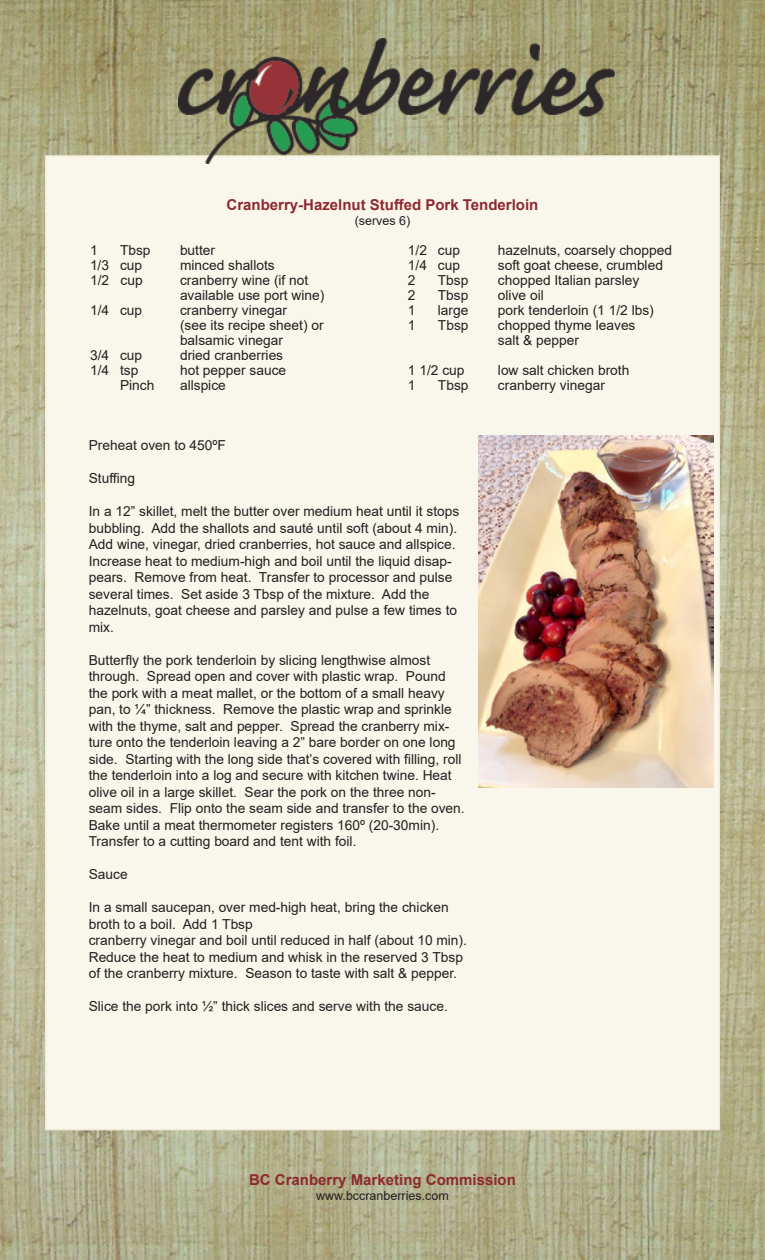
<style>
.page{position:relative;width:765px;height:1260px;background:#fff}
.page>*{position:absolute;margin:0;border:0;box-sizing:border-box;transform-origin:0 0}
.t1{font:700 15px "Arial";color:#8d2a2f}
.t2{font:13.75px/16.5px "Arial";color:#231f20}
.t3{font:12.5px "Arial";color:#231f20}
</style>
<div class="page">
<img style="left:0;top:0;width:765px;height:1260px">
<div style="left:45px;top:155px;width:675px;height:975px;background:#f9f6ec;border:1px solid #f2ead3"></div>
<img style="left:178px;top:39px;width:436px;height:125px">
<img style="left:479px;top:436px;width:234px;height:351px">
<p class="t1" style="left:227px;top:194px;width:313px">Cranberry-Hazelnut Stuffed Pork Tenderloin</p>
<p class="t3" style="left:355px;top:212px;width:57px">(serves 6)</p>
<p class="t2" style="left:90px;top:242px;width:9px">1</p>
<p class="t2" style="left:120px;top:242px;width:32px">Tbsp</p>
<p class="t2" style="left:180px;top:242px;width:37px">butter</p>
<p class="t2" style="left:90px;top:257px;width:54px">1/3 cup</p>
<p class="t2" style="left:180px;top:257px;width:96px">minced shallots</p>
<p class="t2" style="left:90px;top:272px;width:54px">1/2 cup</p>
<p class="t2" style="left:180px;top:273px;width:146px;line-height:15px">cranberry wine (if not available use port wine)</p>
<p class="t2" style="left:90px;top:302px;width:54px">1/4 cup</p>
<p class="t2" style="left:180px;top:303px;width:145px;line-height:15px">cranberry vinegar<br>(see its recipe sheet) or balsamic vinegar</p>
<p class="t2" style="left:90px;top:347px;width:54px">3/4 cup</p>
<p class="t2" style="left:180px;top:347px;width:105px">dried cranberries</p>
<p class="t2" style="left:90px;top:362px;width:50px">1/4 tsp</p>
<p class="t2" style="left:180px;top:362px;width:108px">hot pepper sauce</p>
<p class="t2" style="left:120px;top:377px;width:36px">Pinch</p>
<p class="t2" style="left:180px;top:377px;width:47px">allspice</p>
<p class="t2" style="left:408px;top:242px;width:54px">1/2 cup</p>
<p class="t2" style="left:498px;top:242px;width:176px">hazelnuts, coarsely chopped</p>
<p class="t2" style="left:408px;top:257px;width:54px">1/4 cup</p>
<p class="t2" style="left:498px;top:257px;width:167px">soft goat cheese, crumbled</p>
<p class="t2" style="left:408px;top:272px;width:9px">2</p>
<p class="t2" style="left:438px;top:272px;width:32px">Tbsp</p>
<p class="t2" style="left:498px;top:272px;width:143px">chopped Italian parsley</p>
<p class="t2" style="left:408px;top:287px;width:9px">2</p>
<p class="t2" style="left:438px;top:287px;width:32px">Tbsp</p>
<p class="t2" style="left:498px;top:287px;width:47px">olive oil</p>
<p class="t2" style="left:408px;top:302px;width:9px">1</p>
<p class="t2" style="left:438px;top:302px;width:32px">large</p>
<p class="t2" style="left:498px;top:302px;width:157px">pork tenderloin (1 1/2 lbs)</p>
<p class="t2" style="left:408px;top:317px;width:9px">1</p>
<p class="t2" style="left:438px;top:317px;width:32px">Tbsp</p>
<p class="t2" style="left:498px;top:318px;width:139px;line-height:15px">chopped thyme leaves salt &amp; pepper</p>
<p class="t2" style="left:408px;top:362px;width:58px">1 1/2 cup</p>
<p class="t2" style="left:498px;top:362px;width:133px">low salt chicken broth</p>
<p class="t2" style="left:408px;top:377px;width:9px">1</p>
<p class="t2" style="left:438px;top:377px;width:32px">Tbsp</p>
<p class="t2" style="left:498px;top:377px;width:108px">cranberry vinegar</p>
<p class="t2" style="left:89px;top:437px;width:139px">Preheat oven to 450ºF</p>
<p class="t2" style="left:89px;top:470px;width:48px">Stuffing</p>
<p class="t2" style="left:89px;top:503px;width:372px">In a 12” skillet, melt the butter over medium heat until it stops bubbling. Add the shallots and sauté until soft (about 4 min).<br>Add wine, vinegar, dried cranberries, hot sauce and allspice.<br>Increase heat to medium-high and boil until the liquid disap&shy;pears. Remove from heat. Transfer to processor and pulse several times. Set aside 3 Tbsp of the mixture. Add the hazelnuts, goat cheese and parsley and pulse a few times to mix.</p>
<p class="t2" style="left:89px;top:651px;width:378px">Butterfly the pork tenderloin by slicing lengthwise almost through. Spread open and cover with plastic wrap. Pound the pork with a meat mallet, or the bottom of a small heavy pan, to ¼” thickness. Remove the plastic wrap and sprinkle with the thyme, salt and pepper. Spread the cranberry mix&shy;ture onto the tenderloin leaving a 2” bare border on one long side. Starting with the long side that’s covered with filling, roll the tenderloin into a log and secure with kitchen twine. Heat olive oil in a large skillet. Sear the pork on the three non&shy;seam sides. Flip onto the seam side and transfer to the oven.<br>Bake until a meat thermometer registers 160º (20-30min).<br>Transfer to a cutting board and tent with foil.</p>
<p class="t2" style="left:89px;top:866px;width:40px">Sauce</p>
<p class="t2" style="left:89px;top:899px;width:380px">In a small saucepan, over med-high heat, bring the chicken broth to a boil. Add 1 Tbsp<br>cranberry vinegar and boil until reduced in half (about 10 min).<br>Reduce the heat to medium and whisk in the reserved 3 Tbsp of the cranberry mixture. Season to taste with salt &amp; pepper.</p>
<p class="t2" style="left:89px;top:998px;width:361px">Slice the pork into ½” thick slices and serve with the sauce.</p>
<p class="t1" style="left:249px;top:1169px;width:268px">BC Cranberry Marketing Commission</p>
<p class="t3" style="left:316px;top:1187px;width:134px">www.bccranberries.com</p>
</div>
